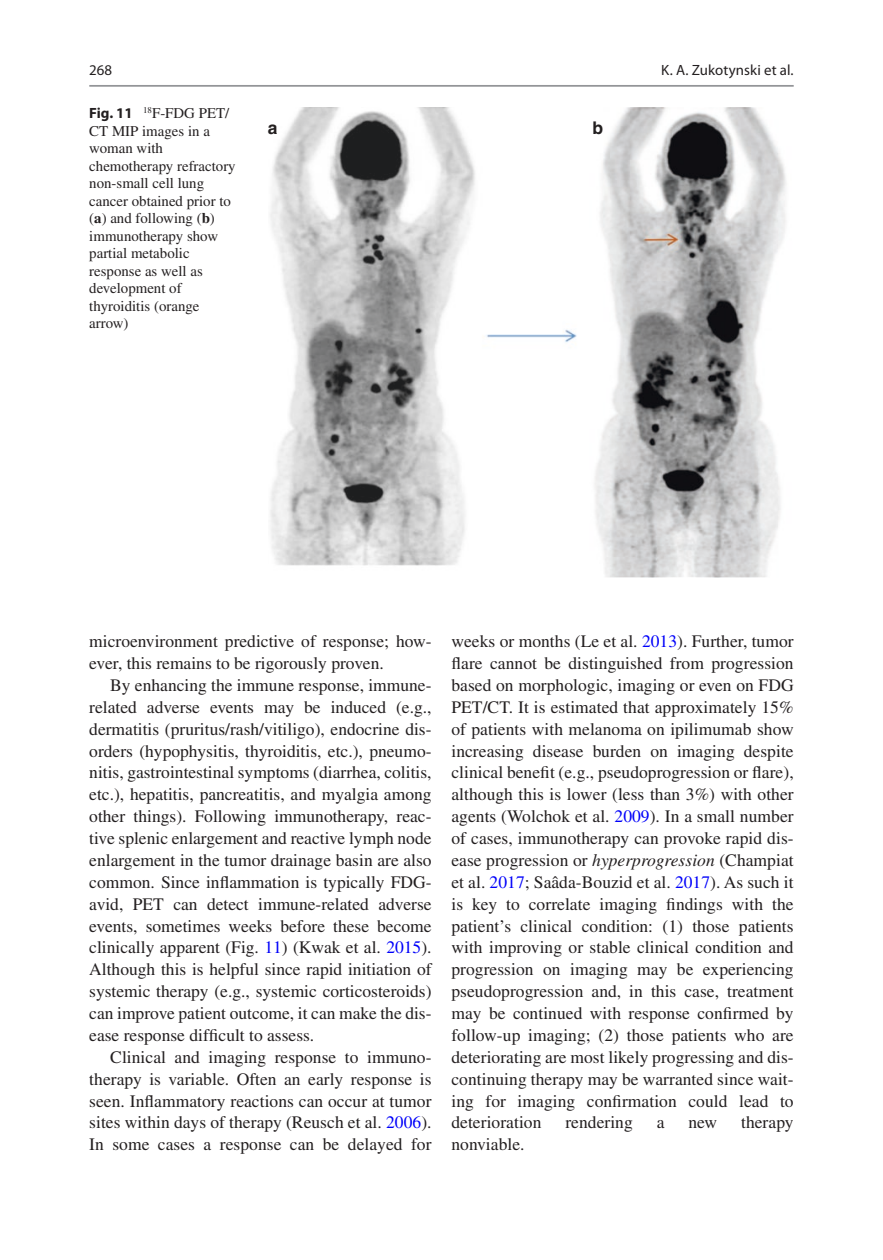
<style>
.page{position:relative;width:883px;height:1260px;background:#fff}
.page>*{position:absolute;margin:0;border:0;box-sizing:border-box;transform-origin:0 0}
.t1{font:17.5px/21.9px "Bnbkst Times LT Std";color:#231f20;text-align:justify}
.t2{font:700 17.5px "Kkdryc Helvetica";color:#231f20}
.t3{font:14.88px/17.5px "Bnbkst Times LT Std";color:#231f20}
.t4{font:14.88px "Djwbyy Myriad Pro";letter-spacing:.005em;color:#231f20}
.t5{font:14.88px "Jdxscx Myriad Pro";color:#231f20}
.s1{font-family:"Rcvvxf Myriad Pro";font-weight:700}
.s2{font-family:"Jbnbbl Times LT Std";font-weight:700}
.s3{color:#0000fa}
.s4{font-family:"Mrsvrd Times LT Std";font-style:italic}
</style>
<div class="page">
<img style="left:270px;top:107px;width:516px;height:470px">
<hr style="left:89px;top:85px;width:705px;height:2px;background:#939598">
<p class="t5" style="left:89px;top:61px;width:24px">268</p>
<p class="t3" style="left:89px;top:104px;width:148px"><span class="s1">Fig. 11</span> <sup>18</sup>F-FDG PET/<br>CT MIP images in a woman with chemotherapy refractory non-small cell lung cancer obtained prior to (<span class="s2">a</span>) and following (<span class="s2">b</span>) immunotherapy show partial metabolic response as well as development of thyroiditis (orange arrow)</p>
<p class="t2" style="left:268px;top:117px;width:11px">a</p>
<p class="t2" style="left:592px;top:117px;width:12px">b</p>
<p class="t4" style="left:661px;top:61px;width:134px">K. A. Zukotynski et al.</p>
<p class="t1" style="left:89px;top:630px;width:344px">microenvironment predictive of response; how&shy;ever, this remains to be rigorously proven.</p>
<p class="t1" style="left:89px;top:674px;width:344px;text-indent:21px">By enhancing the immune response, immune&shy;related adverse events may be induced (e.g., dermatitis (pruritus/rash/vitiligo), endocrine dis&shy;orders (hypophysitis, thyroiditis, etc.), pneumo&shy;nitis, gastrointestinal symptoms (diarrhea, colitis, etc.), hepatitis, pancreatitis, and myalgia among other things). Following immunotherapy, reac&shy;tive splenic enlargement and reactive lymph node enlargement in the tumor drainage basin are also common. Since inflammation is typically FDG&shy;avid, PET can detect immune-related adverse events, sometimes weeks before these become clinically apparent (Fig. <span class="s3">11</span>) (Kwak et al. <span class="s3">2015</span>).<br>Although this is helpful since rapid initiation of systemic therapy (e.g., systemic corticosteroids) can improve patient outcome, it can make the dis&shy;ease response difficult to assess.</p>
<p class="t1" style="left:89px;top:1046px;width:344px;text-indent:21px">Clinical and imaging response to immuno&shy;therapy is variable. Often an early response is seen. Inflammatory reactions can occur at tumor sites within days of therapy (Reusch et al. <span class="s3">2006</span>).<br>In some cases a response can be delayed for</p>
<p class="t1" style="left:451px;top:630px;width:344px">weeks or months (Le et al. <span class="s3">2013</span>). Further, tumor flare cannot be distinguished from progression based on morphologic, imaging or even on FDG PET/CT. It is estimated that approximately 15% of patients with melanoma on ipilimumab show increasing disease burden on imaging despite clinical benefit (e.g., pseudoprogression or flare), although this is lower (less than 3%) with other agents (Wolchok et al. <span class="s3">2009</span>). In a small number of cases, immunotherapy can provoke rapid dis&shy;ease progression or <span class="s4">hyperprogression</span> (Champiat et al. <span class="s3">2017</span>; Saâda-Bouzid et al. <span class="s3">2017</span>). As such it is key to correlate imaging findings with the patient’s clinical condition: (1) those patients with improving or stable clinical condition and progression on imaging may be experiencing pseudoprogression and, in this case, treatment may be continued with response confirmed by follow-up imaging; (2) those patients who are deteriorating are most likely progressing and dis&shy;continuing therapy may be warranted since wait&shy;ing for imaging confirmation could lead to deterioration</p>
<p class="t1" style="left:565px;top:1112px;width:69px">rendering</p>
<p class="t1" style="left:657px;top:1112px;width:9px">a</p>
<p class="t1" style="left:688px;top:1112px;width:30px">new</p>
<p class="t1" style="left:741px;top:1112px;width:54px">therapy</p>
<p class="t1" style="left:451px;top:1133px;width:75px">nonviable.</p>
</div>
